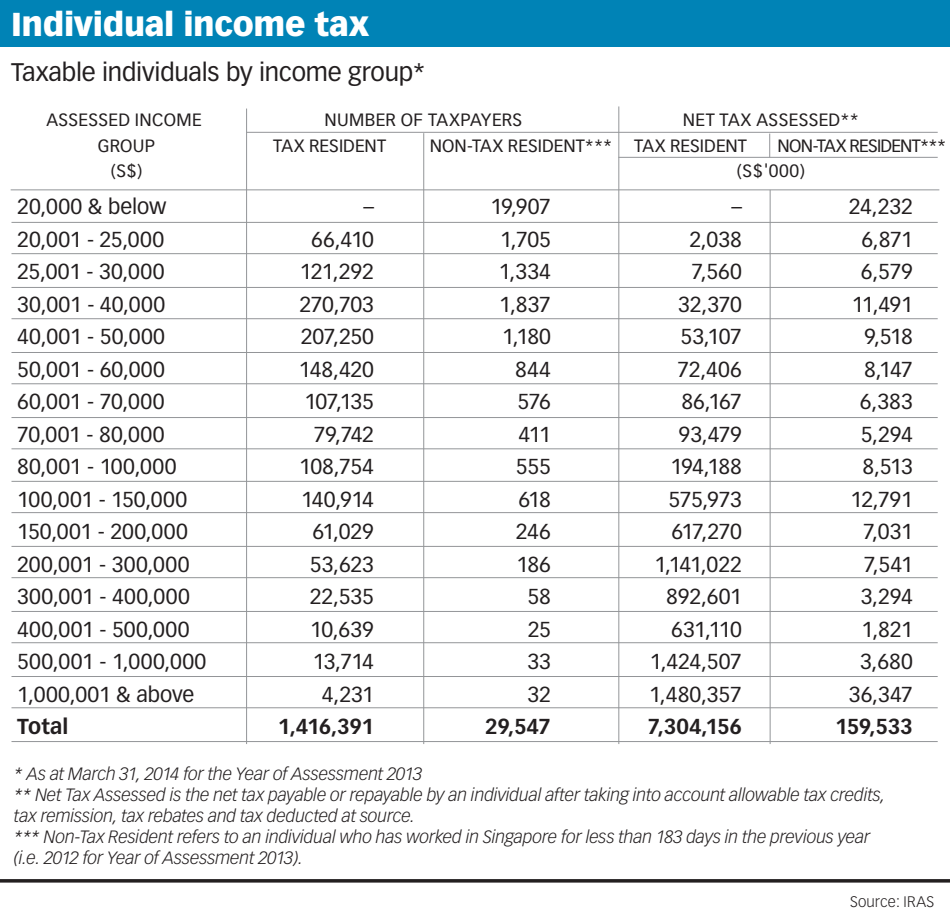
<style>
.page{position:relative;width:950px;height:922px;background:#fff}
.page>*{position:absolute;margin:0;border:0;box-sizing:border-box;transform-origin:0 0}
.t1{font:900 32.5px "Vectora LH";letter-spacing:-.01em;color:#fff}
.t2{font:25px "Vectora LH";letter-spacing:-.01em;color:#231f20}
.t3{font:21.25px "Vectora LH";letter-spacing:-.005em;color:#231f20}
.t4{font:21.25px "Vectora LH";letter-spacing:.015em;color:#231f20}
.t5{font:21.25px "Vectora LH";letter-spacing:.02em;color:#231f20}
.t6{font:700 21.25px "Vectora LH";letter-spacing:-.015em;color:#231f20}
.t7{font:italic 300 17.5px/21px "Vectora LH";letter-spacing:-.01em;color:#231f20}
.t8{font:17.5px "Vectora LH";letter-spacing:.005em;color:#231f20}
.t9{font:17.5px "Vectora LH";letter-spacing:-.04em;color:#231f20}
.t10{font:300 15px "Vectora LH";letter-spacing:.01em;color:#231f20}
</style>
<div class="page">
<div style="left:0;top:0;width:949px;height:47px;background:#0083b6"></div>
<hr style="left:246px;top:108px;width:1px;height:635px;background:#939598">
<hr style="left:618px;top:106px;width:1px;height:637px;background:#939598">
<hr style="left:769px;top:190px;width:1px;height:553px;background:#939598">
<hr style="left:423px;top:133px;width:1px;height:610px;background:#939598">
<svg style="left:769px;top:133px;width:1px;height:24px"></svg>
<hr style="left:11px;top:189px;width:928px;height:1px;background:#939598">
<hr style="left:11px;top:222px;width:926px;height:1px;background:#939598">
<hr style="left:11px;top:253px;width:926px;height:1px;background:#939598">
<hr style="left:11px;top:287px;width:926px;height:1px;background:#939598">
<hr style="left:11px;top:318px;width:926px;height:1px;background:#939598">
<hr style="left:11px;top:352px;width:926px;height:1px;background:#939598">
<hr style="left:11px;top:383px;width:926px;height:1px;background:#939598">
<hr style="left:11px;top:417px;width:926px;height:1px;background:#939598">
<hr style="left:11px;top:448px;width:926px;height:1px;background:#939598">
<hr style="left:11px;top:481px;width:926px;height:1px;background:#939598">
<hr style="left:11px;top:512px;width:926px;height:1px;background:#939598">
<hr style="left:11px;top:546px;width:926px;height:1px;background:#939598">
<hr style="left:11px;top:577px;width:926px;height:1px;background:#939598">
<hr style="left:11px;top:611px;width:926px;height:1px;background:#939598">
<hr style="left:11px;top:642px;width:926px;height:1px;background:#939598">
<hr style="left:11px;top:676px;width:926px;height:1px;background:#939598">
<hr style="left:11px;top:707px;width:926px;height:1px;background:#939598">
<hr style="left:11px;top:741px;width:926px;height:1px;background:#939598">
<svg style="left:0;top:879px;width:950px;height:3px;background:#292526"></svg>
<hr style="left:618px;top:157px;width:319px;height:1px;background:#939598">
<hr style="left:246px;top:132px;width:691px;height:1px;background:#939598">
<h1 class="t1" style="left:11px;top:4px;width:359px">Individual income tax</h1>
<p class="t2" style="left:11px;top:58px;width:416px">Taxable individuals by income group*</p>
<p class="t8" style="left:46px;top:110px;width:157px">ASSESSED INCOME</p>
<p class="t8" style="left:324px;top:110px;width:199px">NUMBER OF TAXPAYERS</p>
<p class="t8" style="left:682px;top:110px;width:178px">NET TAX ASSESSED**</p>
<p class="t8" style="left:98px;top:135px;width:59px">GROUP</p>
<p class="t8" style="left:273px;top:135px;width:114px">TAX RESIDENT</p>
<p class="t8" style="left:430px;top:135px;width:319px">NON-TAX RESIDENT*** TAX RESIDENT</p>
<p class="t9" style="left:777px;top:135px;width:170px">NON-TAX RESIDENT***</p>
<p class="t8" style="left:111px;top:160px;width:33px">(S$)</p>
<p class="t8" style="left:737px;top:160px;width:70px">(S$'000)</p>
<p class="t3" style="left:17px;top:194px;width:151px">20,000 &amp; below</p>
<p class="t3" style="left:363px;top:194px;width:12px">–</p>
<p class="t3" style="left:490px;top:194px;width:62px">19,907</p>
<p class="t3" style="left:731px;top:194px;width:12px">–</p>
<p class="t3" style="left:848px;top:194px;width:66px">24,232</p>
<p class="t3" style="left:17px;top:226px;width:148px">20,001 - 25,000</p>
<p class="t3" style="left:311px;top:226px;width:64px">66,410</p>
<p class="t3" style="left:500px;top:226px;width:53px">1,705</p>
<p class="t3" style="left:689px;top:226px;width:54px">2,038</p>
<p class="t3" style="left:861px;top:226px;width:53px">6,871</p>
<p class="t4" style="left:17px;top:259px;width:149px">25,001 - 30,000</p>
<p class="t3" style="left:300px;top:259px;width:76px">121,292</p>
<p class="t3" style="left:499px;top:259px;width:54px">1,334</p>
<p class="t3" style="left:691px;top:259px;width:52px">7,560</p>
<p class="t3" style="left:861px;top:259px;width:54px">6,579</p>
<p class="t4" style="left:17px;top:291px;width:149px">30,001 - 40,000</p>
<p class="t3" style="left:299px;top:291px;width:76px">270,703</p>
<p class="t3" style="left:499px;top:291px;width:53px">1,837</p>
<p class="t3" style="left:678px;top:291px;width:65px">32,370</p>
<p class="t3" style="left:851px;top:291px;width:63px">11,491</p>
<p class="t4" style="left:17px;top:324px;width:149px">40,001 - 50,000</p>
<p class="t3" style="left:301px;top:324px;width:75px">207,250</p>
<p class="t3" style="left:502px;top:324px;width:51px">1,180</p>
<p class="t3" style="left:680px;top:324px;width:63px">53,107</p>
<p class="t3" style="left:864px;top:324px;width:50px">9,518</p>
<p class="t4" style="left:17px;top:356px;width:149px">50,001 - 60,000</p>
<p class="t3" style="left:299px;top:356px;width:77px">148,420</p>
<p class="t3" style="left:515px;top:356px;width:37px">844</p>
<p class="t3" style="left:677px;top:356px;width:66px">72,406</p>
<p class="t3" style="left:864px;top:356px;width:50px">8,147</p>
<p class="t4" style="left:17px;top:389px;width:149px">60,001 - 70,000</p>
<p class="t3" style="left:304px;top:389px;width:71px">107,135</p>
<p class="t3" style="left:517px;top:389px;width:35px">576</p>
<p class="t3" style="left:681px;top:389px;width:62px">86,167</p>
<p class="t3" style="left:860px;top:389px;width:54px">6,383</p>
<p class="t4" style="left:17px;top:421px;width:149px">70,001 - 80,000</p>
<p class="t3" style="left:314px;top:421px;width:62px">79,742</p>
<p class="t3" style="left:518px;top:421px;width:34px">411</p>
<p class="t3" style="left:678px;top:421px;width:65px">93,479</p>
<p class="t3" style="left:860px;top:421px;width:53px">5,294</p>
<p class="t5" style="left:17px;top:454px;width:161px">80,001 - 100,000</p>
<p class="t3" style="left:299px;top:454px;width:76px">108,754</p>
<p class="t3" style="left:516px;top:454px;width:37px">555</p>
<p class="t3" style="left:670px;top:454px;width:73px">194,188</p>
<p class="t3" style="left:862px;top:454px;width:52px">8,513</p>
<p class="t3" style="left:17px;top:486px;width:172px">100,001 - 150,000</p>
<p class="t3" style="left:301px;top:486px;width:74px">140,914</p>
<p class="t3" style="left:518px;top:486px;width:34px">618</p>
<p class="t3" style="left:668px;top:486px;width:75px">575,973</p>
<p class="t3" style="left:850px;top:486px;width:64px">12,791</p>
<p class="t3" style="left:17px;top:519px;width:172px">150,001 - 200,000</p>
<p class="t3" style="left:312px;top:519px;width:63px">61,029</p>
<p class="t3" style="left:516px;top:519px;width:37px">246</p>
<p class="t3" style="left:671px;top:519px;width:72px">617,270</p>
<p class="t3" style="left:863px;top:519px;width:51px">7,031</p>
<p class="t5" style="left:17px;top:551px;width:174px">200,001 - 300,000</p>
<p class="t3" style="left:310px;top:551px;width:66px">53,623</p>
<p class="t3" style="left:516px;top:551px;width:36px">186</p>
<p class="t3" style="left:654px;top:551px;width:89px">1,141,022</p>
<p class="t3" style="left:863px;top:551px;width:51px">7,541</p>
<p class="t5" style="left:17px;top:584px;width:174px">300,001 - 400,000</p>
<p class="t3" style="left:310px;top:584px;width:66px">22,535</p>
<p class="t3" style="left:527px;top:584px;width:25px">58</p>
<p class="t3" style="left:666px;top:584px;width:77px">892,601</p>
<p class="t3" style="left:860px;top:584px;width:54px">3,294</p>
<p class="t5" style="left:17px;top:616px;width:174px">400,001 - 500,000</p>
<p class="t3" style="left:310px;top:616px;width:65px">10,639</p>
<p class="t3" style="left:528px;top:616px;width:25px">25</p>
<p class="t3" style="left:671px;top:616px;width:72px">631,110</p>
<p class="t3" style="left:861px;top:616px;width:53px">1,821</p>
<p class="t5" style="left:17px;top:649px;width:191px">500,001 - 1,000,000</p>
<p class="t3" style="left:313px;top:649px;width:63px">13,714</p>
<p class="t3" style="left:527px;top:649px;width:25px">33</p>
<p class="t3" style="left:650px;top:649px;width:94px">1,424,507</p>
<p class="t3" style="left:860px;top:649px;width:54px">3,680</p>
<p class="t3" style="left:17px;top:681px;width:179px">1,000,001 &amp; above</p>
<p class="t3" style="left:322px;top:681px;width:54px">4,231</p>
<p class="t3" style="left:527px;top:681px;width:25px">32</p>
<p class="t3" style="left:649px;top:681px;width:94px">1,480,357</p>
<p class="t3" style="left:849px;top:681px;width:65px">36,347</p>
<p class="t6" style="left:17px;top:713px;width:52px">Total</p>
<p class="t6" style="left:278px;top:713px;width:98px">1,416,391</p>
<p class="t6" style="left:485px;top:713px;width:67px">29,547</p>
<p class="t6" style="left:648px;top:713px;width:96px">7,304,156</p>
<p class="t6" style="left:835px;top:713px;width:79px">159,533</p>
<p class="t7" style="left:14px;top:762px;width:873px">* As at March 31, 2014 for the Year of Assessment 2013<br>** Net Tax Assessed is the net tax payable or repayable by an individual after taking into account allowable tax credits, tax remission, tax rebates and tax deducted at source.<br>*** Non-Tax Resident refers to an individual who has worked in Singapore for less than 183 days in the previous year (i.e. 2012 for Year of Assessment 2013).</p>
<p class="t10" style="left:850px;top:892px;width:86px">Source: IRAS</p>
</div>
